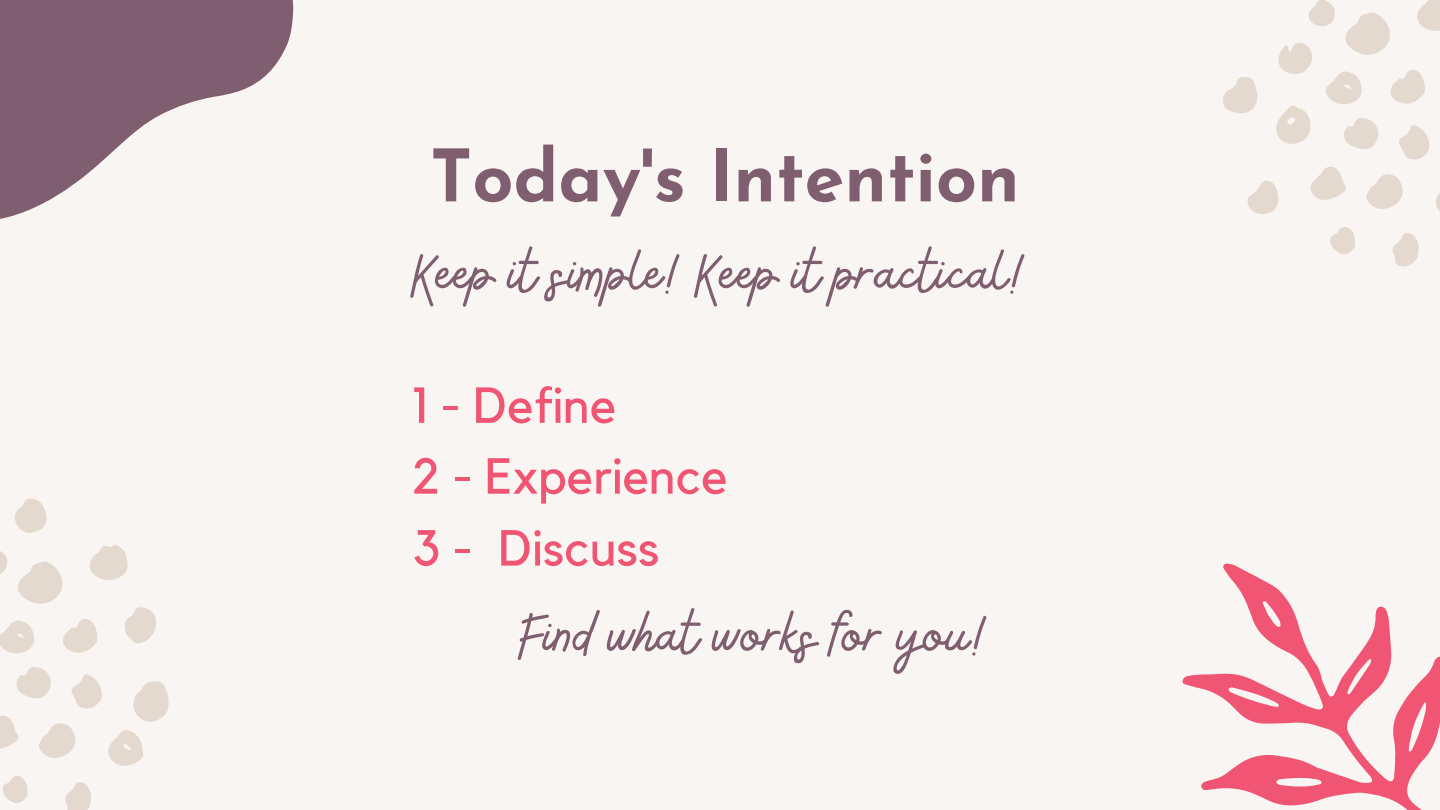
<style>
.page{position:relative;width:1440px;height:810px;background:#f8f5f3}
.page>*{position:absolute;margin:0;border:0;box-sizing:border-box;transform-origin:0 0}
.t1{font:700 72px "Josefin Sans";color:#7f5e70}
.t2{font:64px "Bellaboo";color:#7f5e70}
.t3{font:50px "Kollektif";color:#f05573}
</style>
<div class="page">
<svg style="left:0;top:0;width:294px;height:219px;fill:#7f5e70"></svg>
<svg style="left:90px;top:544px;width:38px;height:36px"></svg>
<svg style="left:125px;top:607px;width:31px;height:37px"></svg>
<svg style="left:0;top:620px;width:34px;height:33px"></svg>
<svg style="left:63px;top:619px;width:35px;height:34px"></svg>
<svg style="left:15px;top:498px;width:32px;height:35px"></svg>
<svg style="left:0;top:667px;width:169px;height:99px"></svg>
<svg style="left:65px;top:782px;width:26px;height:28px"></svg>
<svg style="left:0;top:551px;width:62px;height:53px"></svg>
<svg style="left:2px;top:776px;width:26px;height:27px"></svg>
<svg style="left:1182px;top:563px;width:258px;height:247px"></svg>
<svg style="left:1345px;top:12px;width:45px;height:43px"></svg>
<svg style="left:1417px;top:0;width:23px;height:31px"></svg>
<svg style="left:1276px;top:106px;width:35px;height:38px"></svg>
<svg style="left:1223px;top:77px;width:35px;height:36px"></svg>
<svg style="left:1366px;top:174px;width:37px;height:35px"></svg>
<svg style="left:1436px;top:193px;width:4px;height:18px"></svg>
<svg style="left:1326px;top:71px;width:36px;height:33px"></svg>
<svg style="left:1390px;top:70px;width:35px;height:34px"></svg>
<svg style="left:1310px;top:167px;width:36px;height:33px"></svg>
<svg style="left:1278px;top:42px;width:35px;height:32px"></svg>
<svg style="left:1344px;top:118px;width:35px;height:32px"></svg>
<svg style="left:1247px;top:180px;width:32px;height:34px"></svg>
<svg style="left:1399px;top:125px;width:31px;height:35px"></svg>
<svg style="left:1392px;top:233px;width:27px;height:34px"></svg>
<svg style="left:1308px;top:0;width:27px;height:26px"></svg>
<svg style="left:1330px;top:227px;width:25px;height:27px"></svg>
<p class="t1" style="left:430px;top:147px;width:591px">Today's Intention</p>
<p class="t2" style="left:412px;top:232px;width:617px">Keep it simple! Keep it practical!</p>
<p class="t3" style="left:413px;top:382px;width:205px">1 - Define</p>
<p class="t3" style="left:412px;top:453px;width:317px">2 - Experience</p>
<p class="t3" style="left:413px;top:525px;width:248px">3 - Discuss</p>
<p class="t2" style="left:519px;top:594px;width:473px">Find what works for you!</p>
</div>
